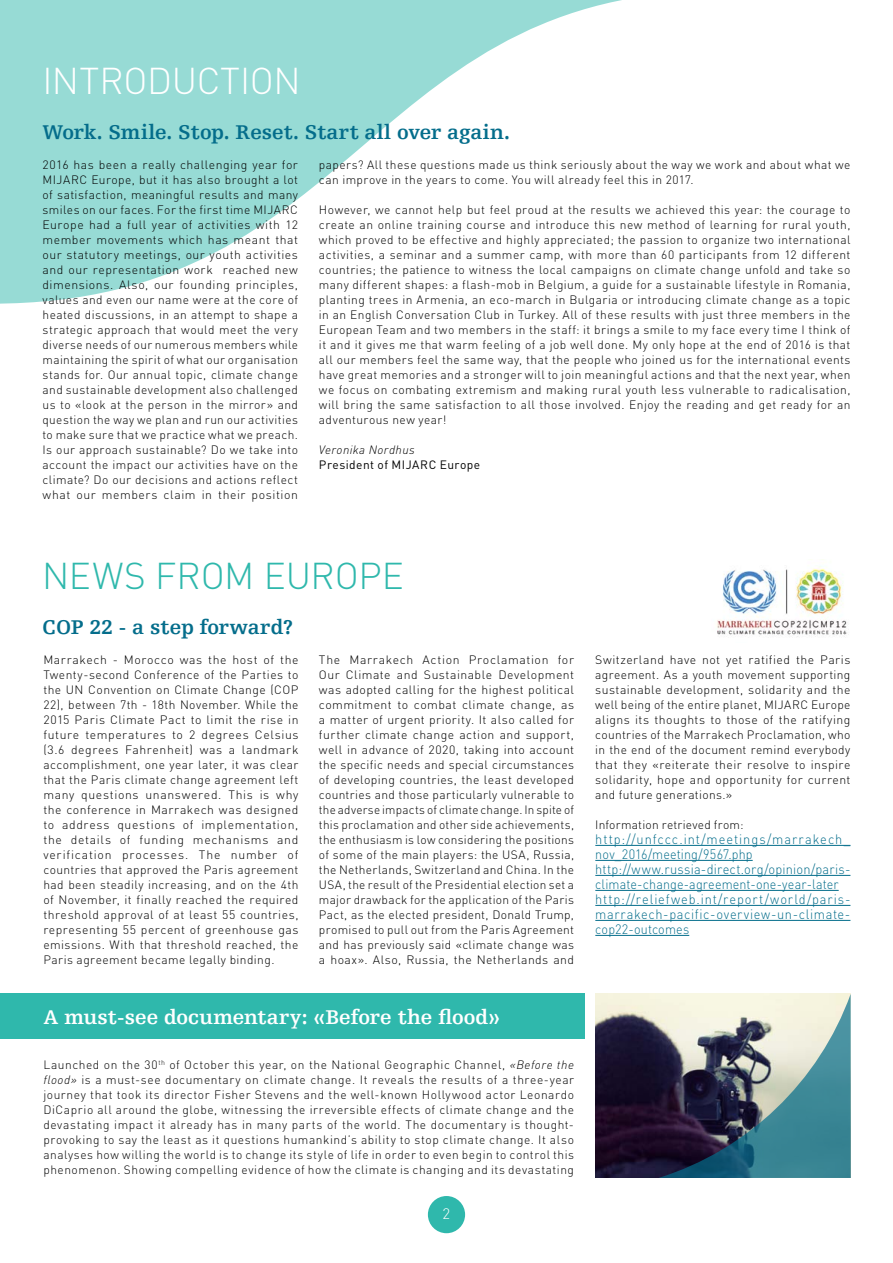
<style>
.page{position:relative;width:893px;height:1263px;background:#fff}
.page>*{position:absolute;margin:0;border:0;box-sizing:border-box;transform-origin:0 0}
.t1{font:300 36.9px "DIN";color:#2fb8ac}
.t2{font:300 36.9px "DIN";letter-spacing:-.01em;color:#fff}
.t3{font:700 21px "Egyptienne FLT Std";letter-spacing:-.01em;color:#046d8b}
.t4{font:700 21px "Egyptienne FLT Std";letter-spacing:-.005em;color:#fff}
.t5{font:300 15px "DIN";color:#fff}
.t6{font:300 13.5px/15px "DIN";letter-spacing:.04em;color:#046d8b;scale:.95 1}
.t7{font:300 12px/15px "DIN";letter-spacing:.035em;color:#000;text-align:justify}
.t8{font:300 12px "DIN";letter-spacing:.015em;color:#000}
.t9{font:12px "DIN";letter-spacing:.035em;color:#000}
.t10{font:italic 300 12px "DIN";letter-spacing:.035em;color:#000}
.s1{font-style:italic}
</style>
<div class="page">
<div style="left:428px;top:1196px;width:37px;height:37px;background:#2fb8ac;border-radius:50%"></div>
<img style="left:595px;top:994px;width:63px;height:184px">
<img style="left:717px;top:566px;width:130px;height:71px">
<svg style="left:0;top:0;width:622px;height:304px;fill:#97dbd5"></svg>
<div style="left:0;top:993px;width:585px;height:46px;background:#2fb8ac"></div>
<svg style="left:658px;top:994px;width:193px;height:184px;background:#70878f"></svg>
<hr style="left:595px;top:845px;width:255px;height:1px;background:#046d8b">
<hr style="left:595px;top:860px;width:158px;height:1px;background:#046d8b">
<hr style="left:595px;top:875px;width:255px;height:1px;background:#046d8b">
<hr style="left:595px;top:890px;width:244px;height:1px;background:#046d8b">
<hr style="left:595px;top:905px;width:255px;height:1px;background:#046d8b">
<hr style="left:595px;top:920px;width:255px;height:1px;background:#046d8b">
<hr style="left:595px;top:935px;width:94px;height:1px;background:#046d8b">
<h1 class="t2" style="left:43px;top:58px;width:260px">INTRODUCTION</h1>
<h2 class="t3" style="left:43px;top:120px;width:469px">Work. Smile. Stop. Reset. Start all over again.</h2>
<p class="t7" style="left:43px;top:157px;width:257px">2016 has been a really challenging year for MIJARC Europe, but it has also brought a lot of satisfaction, meaningful results and many smiles on our faces. For the first time MIJARC Europe had a full year of activities with 12 member movements which has meant that our statutory meetings, our youth activities and our representation work reached new dimensions. Also, our founding principles, values and even our name were at the core of heated discussions, in an attempt to shape a strategic approach that would meet the very diverse needs of our numerous members while maintaining the spirit of what our organisation stands for. Our annual topic, climate change and sustainable development also challenged us to «look at the person in the mirror» and question the way we plan and run our activities to make sure that we practice what we preach.<br>Is our approach sustainable? Do we take into account the impact our activities have on the climate? Do our decisions and actions reflect what our members claim in their position</p>
<p class="t7" style="left:319px;top:157px;width:533px">papers? All these questions made us think seriously about the way we work and about what we can improve in the years to come. You will already feel this in 2017.</p>
<p class="t7" style="left:319px;top:202px;width:533px">However, we cannot help but feel proud at the results we achieved this year: the courage to create an online training course and introduce this new method of learning for rural youth, which proved to be effective and highly appreciated; the passion to organize two international activities, a seminar and a summer camp, with more than 60 participants from 12 different countries; the patience to witness the local campaigns on climate change unfold and take so many different shapes: a flash-mob in Belgium, a guide for a sustainable lifestyle in Romania, planting trees in Armenia, an eco-march in Bulgaria or introducing climate change as a topic in an English Conversation Club in Turkey. All of these results with just three members in the European Team and two members in the staff: it brings a smile to my face every time I think of it and it gives me that warm feeling of a job well done. My only hope at the end of 2016 is that all our members feel the same way, that the people who joined us for the international events have great memories and a stronger will to join meaningful actions and that the next year, when we focus on combating extremism and making rural youth less vulnerable to radicalisation, will bring the same satisfaction to all those involved. Enjoy the reading and get ready for an adventurous new year!</p>
<p class="t10" style="left:319px;top:442px;width:97px">Veronika Nordhus</p>
<p class="t9" style="left:319px;top:457px;width:163px">President of MIJARC Europe</p>
<h1 class="t1" style="left:42px;top:553px;width:363px">NEWS FROM EUROPE</h1>
<h2 class="t3" style="left:42px;top:615px;width:252px">COP 22 - a step forward?</h2>
<p class="t7" style="left:43px;top:652px;width:257px">Marrakech - Morocco was the host of the Twenty-second Conference of the Parties to the UN Convention on Climate Change (COP 22), between 7th - 18th November. While the 2015 Paris Climate Pact to limit the rise in future temperatures to 2 degrees Celsius (3.6 degrees Fahrenheit) was a landmark accomplishment, one year later, it was clear that the Paris climate change agreement left many questions unanswered. This is why the conference in Marrakech was designed to address questions of implementation, the details of funding mechanisms and verification processes. The number of countries that approved the Paris agreement had been steadily increasing, and on the 4th of November, it finally reached the required threshold approval of at least 55 countries, representing 55 percent of greenhouse gas emissions. With that threshold reached, the Paris agreement became legally binding.</p>
<p class="t7" style="left:319px;top:652px;width:257px">The Marrakech Action Proclamation for Our Climate and Sustainable Development was adopted calling for the highest political commitment to combat climate change, as a matter of urgent priority. It also called for further climate change action and support, well in advance of 2020, taking into account the specific needs and special circumstances of developing countries, the least developed countries and those particularly vulnerable to the adverse impacts of climate change. In spite of this proclamation and other side achievements, the enthusiasm is low considering the positions of some of the main players: the USA, Russia, the Netherlands, Switzerland and China. In the USA, the result of the Presidential election set a major drawback for the application of the Paris Pact, as the elected president, Donald Trump, promised to pull out from the Paris Agreement and has previously said «climate change was a hoax». Also, Russia, the Netherlands and</p>
<p class="t7" style="left:595px;top:652px;width:257px">Switzerland have not yet ratified the Paris agreement. As a youth movement supporting sustainable development, solidarity and the well being of the entire planet, MIJARC Europe aligns its thoughts to those of the ratifying countries of the Marrakech Proclamation, who in the end of the document remind everybody that they «reiterate their resolve to inspire solidarity, hope and opportunity for current and future generations.»</p>
<p class="t8" style="left:595px;top:817px;width:150px">Information retrieved from:</p>
<p class="t6" style="left:595px;top:831px;width:270px">http://unfccc.int/meetings/marrakech_ nov_2016/meeting/9567.php http://www.russia-direct.org/opinion/paris&shy;climate-change-agreement-one-year-later http://reliefweb.int/report/world/paris&shy;marrakech-pacific-overview-un-climate&shy;cop22-outcomes</p>
<h2 class="t4" style="left:43px;top:1005px;width:458px">A must-see documentary: «Before the flood»</h2>
<p class="t7" style="left:43px;top:1057px;width:532px">Launched on the 30<sup>th</sup> of October this year, on the National Geographic Channel, <span class="s1">«Before the flood»</span> is a must-see documentary on climate change. It reveals the results of a three-year journey that took its director Fisher Stevens and the well-known Hollywood actor Leonardo DiCaprio all around the globe, witnessing the irreversible effects of climate change and the devastating impact it already has in many parts of the world. The documentary is thought&shy;provoking to say the least as it questions humankind’s ability to stop climate change. It also analyses how willing the world is to change its style of life in order to even begin to control this phenomenon. Showing compelling evidence of how the climate is changing and its devastating</p>
<p class="t5" style="left:443px;top:1204px;width:9px">2</p>
</div>
